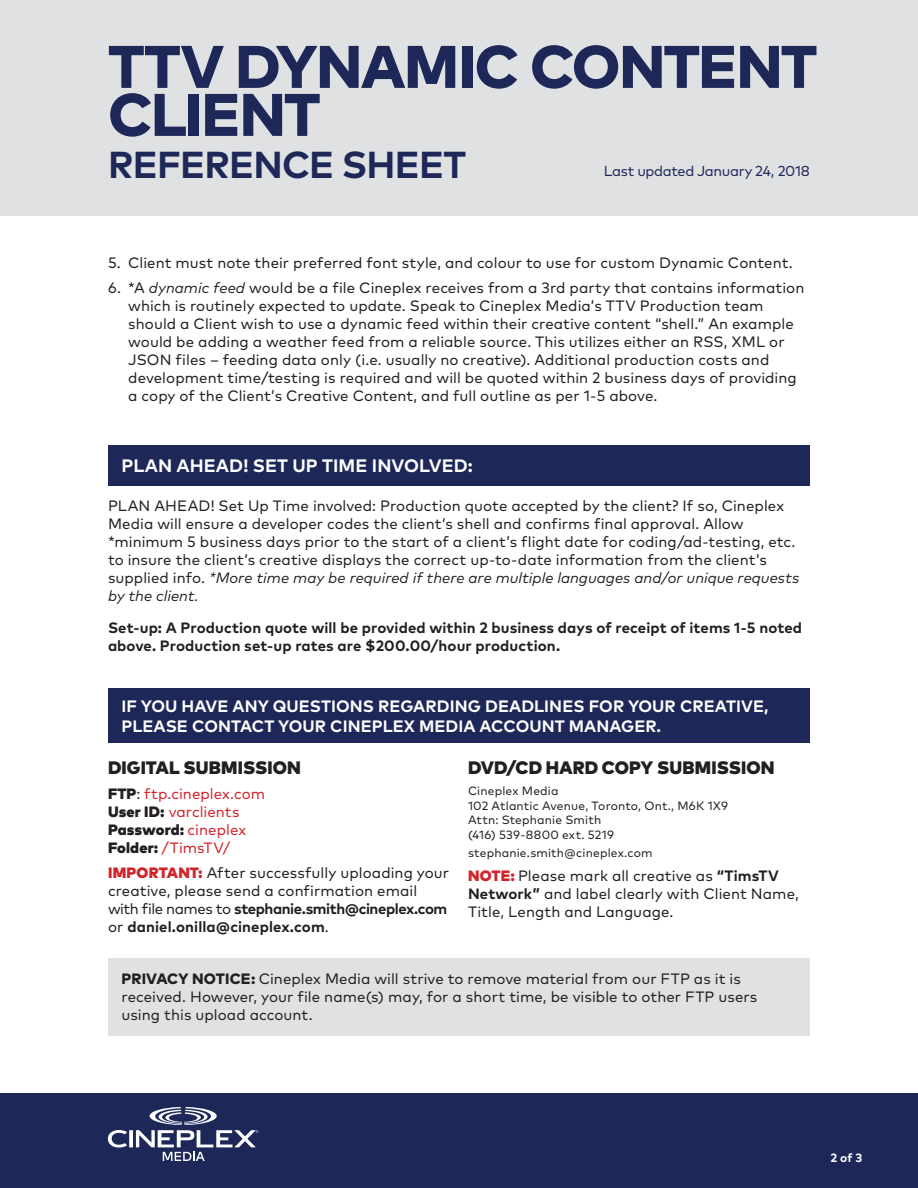
<style>
.page{position:relative;width:918px;height:1188px;background:#fff}
.page>*{position:absolute;margin:0;border:0;box-sizing:border-box;transform-origin:0 0}
.t1{font:800 60px/48px "Mark OT";letter-spacing:-.03em;color:#1d2859}
.t2{font:700 37.5px "Mark OT";letter-spacing:-.02em;color:#1d2859}
.t3{font:900 18px "Mark OT";letter-spacing:.005em;color:#231f20}
.Titles{font:700 18px "Mark OT";letter-spacing:.005em;color:#fff}
.Titles-2{font:700 16.5px/19.8px "Mark OT";letter-spacing:.005em;color:#fff}
.Paragraph_Style_1{font:15px/18px "Mark OT";letter-spacing:.005em;color:#231f20}
.Paragraph_Style_1-2{font:700 15px/18px "Mark OT";letter-spacing:.005em;color:#231f20}
.t4{font:15px/18px "Mark OT";letter-spacing:.005em;color:#d1232a}
.t5{font:14.4px "Mark OT";letter-spacing:-.025em;color:#1d2859}
.t6{font:12px/14.4px "Mark OT";letter-spacing:.015em;color:#231f20}
.t7{font:700 12px "Mark OT";color:#fff}
.s1{font-style:italic}
.s2{font-weight:900;color:#231f20}
.s3{color:#231f20}
.s4{font-weight:900;color:#d1232a}
.s5{font-weight:700}
.s6{font-weight:800}
</style>
<div class="page">
<div style="left:0;top:0;width:918px;height:216px;background:#e0e1e2"></div>
<div style="left:0;top:1094px;width:918px;height:94px;background:#1d2859"></div>
<svg style="left:108px;top:1107px;width:150px;height:54px"></svg>
<div style="left:108px;top:446px;width:702px;height:40px;background:#1d2859"></div>
<div style="left:108px;top:688px;width:702px;height:55px;background:#1d2859"></div>
<div style="left:108px;top:958px;width:702px;height:78px;background:#e0e1e2"></div>
<h1 class="t1" style="left:108px;top:41px;width:711px">TTV DYNAMIC CONTENT<br>CLIENT</h1>
<h2 class="t2" style="left:108px;top:140px;width:360px">REFERENCE SHEET</h2>
<p class="t5" style="left:604px;top:162px;width:207px">Last updated January 24, 2018</p>
<p class="Paragraph_Style_1" style="left:108px;top:254px;width:686px">5. Client must note their preferred font style, and colour to use for custom Dynamic Content.</p>
<p class="Paragraph_Style_1" style="left:128px;top:279px;width:678px;text-indent:-20px">6. *A <span class="s1">dynamic feed</span> would be a file Cineplex receives from a 3rd party that contains information which is routinely expected to update. Speak to Cineplex Media’s TTV Production team should a Client wish to use a dynamic feed within their creative content “shell.” An example would be adding a weather feed from a reliable source. This utilizes either an RSS, XML or JSON files – feeding data only (i.e. usually no creative). Additional production costs and development time/testing is required and will be quoted within 2 business days of providing a copy of the Client’s Creative Content, and full outline as per 1-5 above.</p>
<p class="Titles" style="left:122px;top:454px;width:353px">PLAN AHEAD! SET UP TIME INVOLVED:</p>
<p class="Paragraph_Style_1" style="left:108px;top:497px;width:693px">PLAN AHEAD! Set Up Time involved: Production quote accepted by the client? If so, Cineplex Media will ensure a developer codes the client’s shell and confirms final approval. Allow *minimum 5 business days prior to the start of a client’s flight date for coding/ad-testing, etc. to insure the client’s creative displays the correct up-to-date information from the client’s supplied info. <span class="s1">*More time may be required if there are multiple languages and/or unique requests by the client.</span></p>
<p class="Paragraph_Style_1-2" style="left:108px;top:618px;width:696px">Set-up: A Production quote will be provided within 2 business days of receipt of items 1-5 noted above. Production set-up rates are $200.00/hour production.</p>
<p class="Titles-2" style="left:122px;top:696px;width:648px">IF YOU HAVE ANY QUESTIONS REGARDING DEADLINES FOR YOUR CREATIVE,<br>PLEASE CONTACT YOUR CINEPLEX MEDIA ACCOUNT MANAGER.</p>
<p class="t3" style="left:108px;top:756px;width:194px">DIGITAL SUBMISSION</p>
<p class="t4" style="left:108px;top:785px;width:159px"><span class="s2">FTP</span><span class="s3">:</span> ftp.cineplex.com<br><span class="s2">User ID:</span> varclients<br><span class="s2">Password:</span> cineplex<br><span class="s2">Folder:</span> /TimsTV/</p>
<p class="Paragraph_Style_1" style="left:108px;top:863px;width:343px"><span class="s4">IMPORTANT:</span> After successfully uploading your creative, please send a confirmation email with file names to <span class="s5">stephanie.smith@cineplex.com </span>or <span class="s5">daniel.onilla@cineplex.com</span>.</p>
<p class="t3" style="left:468px;top:756px;width:308px">DVD/CD HARD COPY SUBMISSION</p>
<p class="t6" style="left:468px;top:784px;width:262px">Cineplex Media<br>102 Atlantic Avenue, Toronto, Ont., M6K 1X9<br>Attn: Stephanie Smith<br>(416) 539-8800 ext. 5219</p>
<p class="t6" style="left:468px;top:845px;width:186px">stephanie.smith@cineplex.com</p>
<p class="Paragraph_Style_1" style="left:468px;top:867px;width:332px"><span class="s4">NOTE:</span> Please mark all creative as <span class="s5">“TimsTV<br>Network”</span> and label clearly with Client Name,<br>Title, Length and Language.</p>
<p class="Paragraph_Style_1" style="left:122px;top:970px;width:637px"><span class="s6">PRIVACY NOTICE:</span> Cineplex Media will strive to remove material from our FTP as it is received. However, your file name(s) may, for a short time, be visible to other FTP users using this upload account.</p>
<p class="t7" style="left:831px;top:1150px;width:33px">2 of 3</p>
</div>
